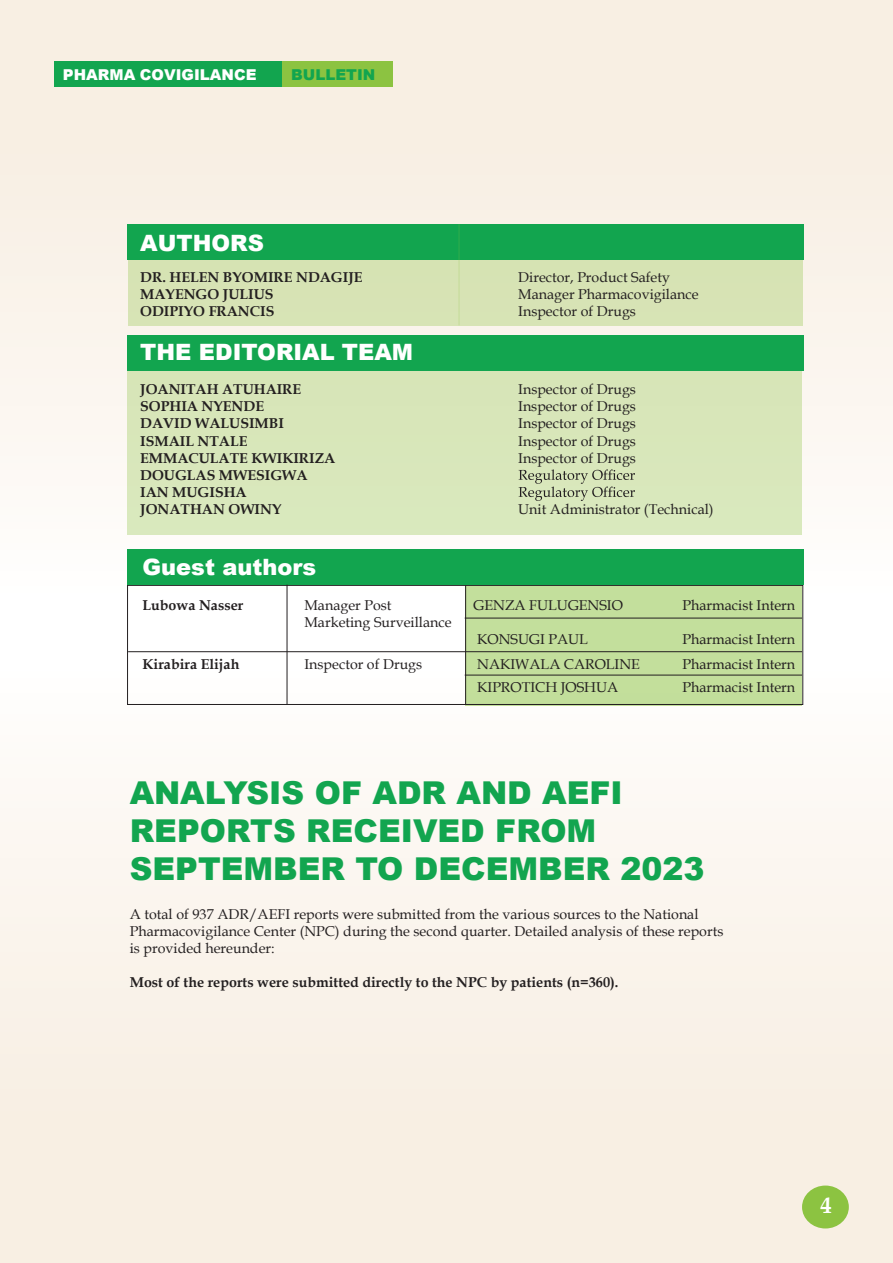
<style>
.page{position:relative;width:893px;height:1263px;background:#fff}
.page>*{position:absolute;margin:0;border:0;box-sizing:border-box;transform-origin:0 0}
.t1{font:900 31.5px/37.8px "Arial";color:#12a54f}
.t2{font:700 22.65px "Book Antiqua";color:#fff}
.t3{font:900 22.5px "Arial";color:#fff}
.t4{font:900 15px "Arial";color:#fff}
.t5{font:900 15px "Arial";color:#12a54f}
.t6{font:14.25px/17.1px "Book Antiqua";color:#231f20}
.t7{font:700 14.25px/17.1px "Book Antiqua";color:#231f20}
</style>
<div class="page">
<div style="left:0;top:0;width:893px;height:641px;background:linear-gradient(to bottom,#f6ecde,#fffefd)"></div>
<div style="left:0;top:622px;width:893px;height:641px;background:linear-gradient(to bottom,#fefefd,#f7ecde)"></div>
<div style="left:466px;top:584px;width:336px;height:122px;background:#c3df9c"></div>
<div style="left:127px;top:585px;width:676px;height:120px;border:1px solid #231f20"></div>
<div style="left:127px;top:370px;width:675px;height:165px;background:#d8e7ba"></div>
<div style="left:128px;top:225px;width:675px;height:100px;background:#d7e3b4"></div>
<div style="left:128px;top:549px;width:676px;height:36px;background:#12a54f"></div>
<div style="left:127px;top:224px;width:676px;height:36px;background:#12a54f"></div>
<div style="left:127px;top:335px;width:676px;height:35px;background:#12a54f"></div>
<svg style="left:519px;top:469px;width:116px;height:32px"></svg>
<hr style="left:459px;top:224px;width:1px;height:101px;background:#8cc341">
<hr style="left:128px;top:651px;width:674px;height:1px;background:#231f20">
<hr style="left:287px;top:585px;width:1px;height:120px;background:#231f20">
<hr style="left:465px;top:585px;width:1px;height:120px;background:#231f20">
<hr style="left:465px;top:618px;width:337px;height:1px;background:#231f20">
<hr style="left:465px;top:675px;width:337px;height:1px;background:#231f20">
<div style="left:54px;top:61px;width:229px;height:26px;background:#12a54f"></div>
<div style="left:283px;top:61px;width:110px;height:26px;background:#8cc341"></div>
<svg style="left:0;top:59px;width:1px;height:81px"></svg>
<div style="left:802px;top:1185px;width:47px;height:43px;background:#8cc341;border-radius:50%"></div>
<p class="t4" style="left:63px;top:64px;width:195px">PHARMA COVIGILANCE</p>
<p class="t5" style="left:291px;top:64px;width:86px">BULLETIN</p>
<h3 class="t3" style="left:140px;top:227px;width:125px">AUTHORS</h3>
<p class="t7" style="left:140px;top:268px;width:224px">DR. HELEN BYOMIRE NDAGIJE</p>
<p class="t6" style="left:518px;top:268px;width:153px">Director, Product Safety</p>
<p class="t7" style="left:140px;top:285px;width:135px">MAYENGO JULIUS</p>
<p class="t6" style="left:518px;top:285px;width:182px">Manager Pharmacovigilance</p>
<p class="t7" style="left:140px;top:302px;width:136px">ODIPIYO FRANCIS</p>
<p class="t6" style="left:518px;top:302px;width:119px">Inspector of Drugs</p>
<h3 class="t3" style="left:140px;top:336px;width:274px">THE EDITORIAL TEAM</h3>
<p class="t7" style="left:140px;top:381px;width:163px">JOANITAH ATUHAIRE</p>
<p class="t6" style="left:518px;top:381px;width:119px">Inspector of Drugs</p>
<p class="t7" style="left:140px;top:398px;width:125px">SOPHIA NYENDE</p>
<p class="t6" style="left:518px;top:398px;width:119px">Inspector of Drugs</p>
<p class="t7" style="left:140px;top:415px;width:145px">DAVID WALUSIMBI</p>
<p class="t6" style="left:518px;top:415px;width:119px">Inspector of Drugs</p>
<p class="t7" style="left:140px;top:432px;width:109px">ISMAIL NTALE</p>
<p class="t6" style="left:518px;top:432px;width:119px">Inspector of Drugs</p>
<p class="t7" style="left:140px;top:449px;width:197px">EMMACULATE KWIKIRIZA</p>
<p class="t6" style="left:518px;top:449px;width:119px">Inspector of Drugs</p>
<p class="t7" style="left:140px;top:466px;width:169px">DOUGLAS MWESIGWA<br>IAN MUGISHA<br>JONATHAN OWINY</p>
<p class="t6" style="left:518px;top:500px;width:197px">Unit Administrator (Technical)</p>
<h3 class="t3" style="left:142px;top:551px;width:175px">Guest authors</h3>
<p class="t7" style="left:142px;top:596px;width:102px">Lubowa Nasser</p>
<p class="t6" style="left:304px;top:596px;width:89px">Manager Post</p>
<p class="t6" style="left:474px;top:596px;width:151px">GENZA FULUGENSIO</p>
<p class="t6" style="left:682px;top:596px;width:114px">Pharmacist Intern</p>
<p class="t6" style="left:304px;top:613px;width:149px">Marketing Surveillance</p>
<p class="t6" style="left:477px;top:630px;width:112px">KONSUGI PAUL</p>
<p class="t6" style="left:682px;top:630px;width:114px">Pharmacist Intern</p>
<p class="t7" style="left:142px;top:656px;width:98px">Kirabira Elijah</p>
<p class="t6" style="left:304px;top:656px;width:119px">Inspector of Drugs</p>
<p class="t6" style="left:477px;top:656px;width:164px">NAKIWALA CAROLINE</p>
<p class="t6" style="left:682px;top:656px;width:114px">Pharmacist Intern</p>
<p class="t6" style="left:477px;top:678px;width:142px">KIPROTICH JOSHUA</p>
<p class="t6" style="left:682px;top:678px;width:114px">Pharmacist Intern</p>
<h1 class="t1" style="left:130px;top:773px;width:576px">ANALYSIS OF ADR AND AEFI<br>REPORTS RECEIVED FROM<br>SEPTEMBER TO DECEMBER 2023</h1>
<p class="t6" style="left:130px;top:905px;width:595px">A total of 937 ADR/AEFI reports were submitted from the various sources to the National<br>Pharmacovigilance Center (NPC) during the second quarter. Detailed analysis of these reports is provided hereunder:</p>
<p class="t7" style="left:130px;top:973px;width:490px">Most of the reports were submitted directly to the NPC by patients (n=360).</p>
<h2 class="t2" style="left:820px;top:1190px;width:13px">4</h2>
</div>
